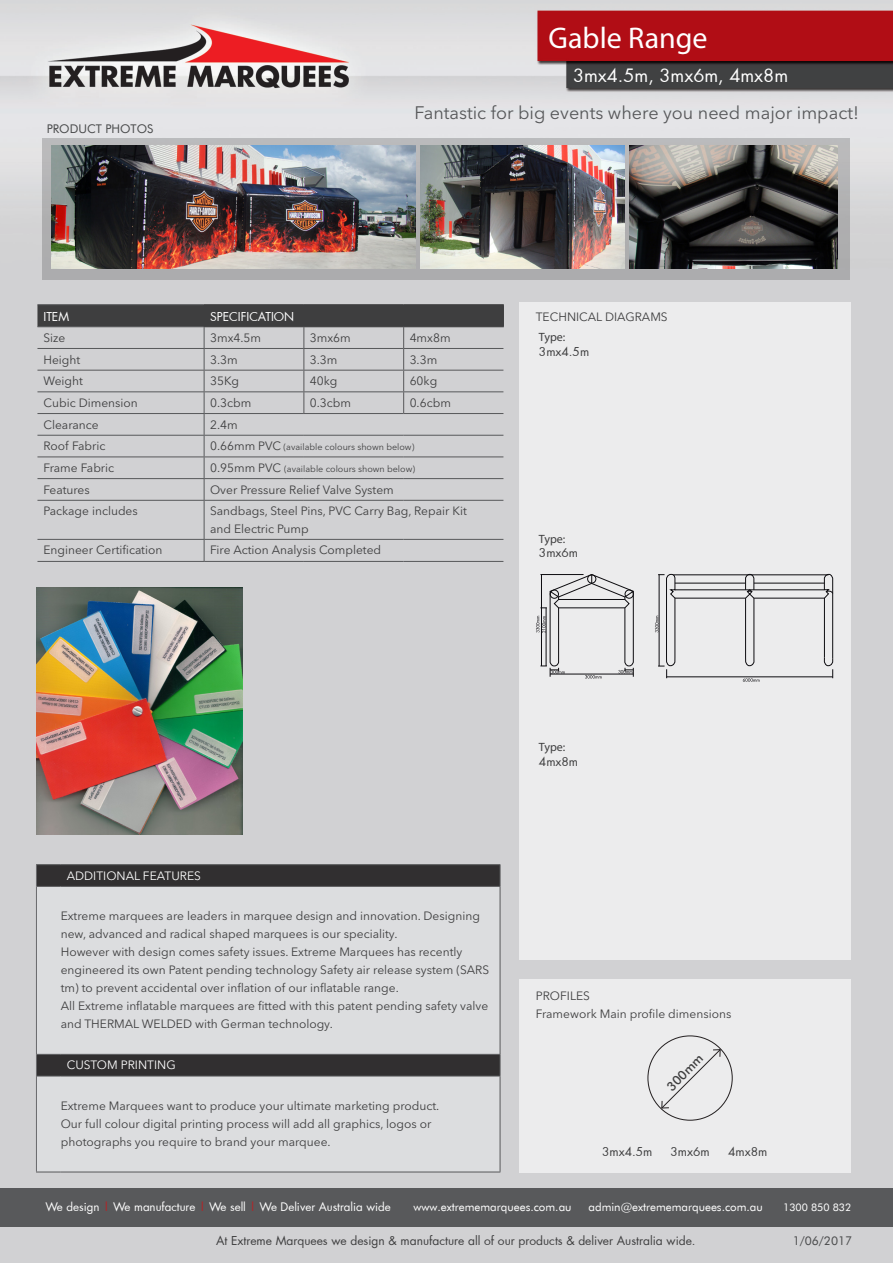
<style>
.page{position:relative;width:893px;height:1263px;background:#fff}
.page>*{position:absolute;margin:0;border:0;box-sizing:border-box;transform-origin:0 0}
.t1{font:30px "Myriad Pro";color:#fff}
.t2{font:18px "Avenir Next LT Pro";color:#57585a}
.t3{font:18px "Futura";color:#fff}
.size{font:500 12.75px "Futura BT";color:#3e3e3f}
._2017_Spec_Sheet_bas{font:12px/18px "Avenir Next LT Pro";color:#3e3e3f}
.EM_Footer_Text{font:12px "Futura";color:#3e3e3f}
.basic{font:12px "Futura";color:#3e3e3f}
._2017_Spec_sheet_Tab{font:12px "Avenir Next LT Pro";color:#fff}
.t4{font:12px "Futura BT";color:#4a4b4c}
.basic-2{font:12px "Futura";color:#fff}
.t5{font:12px "Myriad Pro";color:#3e3e3f}
.t6{font:11.55px "Futura BT";color:#fff}
.t7{font:11.55px "Futura";color:#fff}
.t8{font:10.5px "Futura BT";color:#fff}
._2017_Spec_Sheet_bas-2{font:9px "Avenir Next LT Pro";color:#3e3e3f}
.s1{font-size:12px}
.s2{color:#ba2024}
</style>
<div class="page">
<img style="left:0;top:0;width:893px;height:1263px">
<div style="left:519px;top:979px;width:331px;height:193px;background:#ececed"></div>
<div style="left:519px;top:303px;width:331px;height:657px;background:#ececed"></div>
<div style="left:43px;top:138px;width:807px;height:142px;background:linear-gradient(to right,#b1b1b3,#b1b1b3)"></div>
<img style="left:421px;top:146px;width:204px;height:123px">
<img style="left:51px;top:146px;width:365px;height:123px">
<img style="left:629px;top:146px;width:209px;height:123px">
<hr style="left:37px;top:304px;width:167px;height:1px;background:#57585a">
<hr style="left:37px;top:500px;width:167px;height:1px;background:#57585a">
<hr style="left:204px;top:500px;width:100px;height:1px;background:#57585a">
<hr style="left:204px;top:501px;width:1px;height:38px;background:#57585a">
<hr style="left:304px;top:500px;width:100px;height:1px;background:#57585a">
<hr style="left:404px;top:500px;width:99px;height:1px;background:#57585a">
<hr style="left:37px;top:539px;width:167px;height:1px;background:#57585a">
<hr style="left:204px;top:539px;width:100px;height:1px;background:#57585a">
<svg style="left:204px;top:540px;width:1px;height:21px"></svg>
<hr style="left:304px;top:539px;width:100px;height:1px;background:#57585a">
<hr style="left:404px;top:539px;width:99px;height:1px;background:#57585a">
<hr style="left:37px;top:561px;width:167px;height:1px;background:#57585a">
<hr style="left:204px;top:561px;width:100px;height:1px;background:#57585a">
<hr style="left:304px;top:561px;width:100px;height:1px;background:#57585a">
<hr style="left:404px;top:561px;width:99px;height:1px;background:#57585a">
<hr style="left:204px;top:304px;width:100px;height:1px;background:#3e3e3f">
<hr style="left:304px;top:304px;width:100px;height:1px;background:#3e3e3f">
<hr style="left:404px;top:304px;width:100px;height:1px;background:#3e3e3f">
<svg style="left:37px;top:305px;width:467px;height:195px;background:#bbbbbd"></svg>
<hr style="left:204px;top:326px;width:100px;height:1px;background:#3e3e3f">
<hr style="left:304px;top:326px;width:100px;height:1px;background:#3e3e3f">
<hr style="left:404px;top:326px;width:100px;height:1px;background:#3e3e3f">
<svg style="left:536px;top:574px;width:98px;height:104px"></svg>
<svg style="left:655px;top:574px;width:178px;height:108px"></svg>
<svg style="left:661px;top:1048px;width:60px;height:61px"></svg>
<div style="left:0;top:1188px;width:893px;height:38px;background:#58595b"></div>
<div style="left:61px;top:865px;width:439px;height:21px;background:#312f30"></div>
<svg style="left:37px;top:887px;width:463px;height:284px;background:#cfd0d2"></svg>
<hr style="left:61px;top:864px;width:439px;height:1px;background:#57585a">
<svg style="left:500px;top:865px;width:1px;height:21px"></svg>
<hr style="left:61px;top:886px;width:439px;height:1px;background:#57585a">
<hr style="left:500px;top:887px;width:1px;height:167px;background:#57585a">
<hr style="left:61px;top:1054px;width:439px;height:1px;background:#57585a">
<svg style="left:500px;top:1055px;width:1px;height:21px"></svg>
<hr style="left:61px;top:1076px;width:439px;height:1px;background:#57585a">
<hr style="left:500px;top:1076px;width:1px;height:95px;background:#57585a">
<svg style="left:36px;top:1171px;width:25px;height:1px"></svg>
<hr style="left:61px;top:1171px;width:439px;height:1px;background:#57585a">
<svg style="left:36px;top:864px;width:25px;height:23px"></svg>
<hr style="left:36px;top:886px;width:1px;height:168px;background:#69696c">
<svg style="left:36px;top:1054px;width:25px;height:23px"></svg>
<hr style="left:36px;top:1076px;width:1px;height:95px;background:#69696c">
<img style="left:36px;top:588px;width:207px;height:247px">
<p class="t4" style="left:47px;top:122px;width:108px">PRODUCT PHOTOS</p>
<p class="t1" style="left:549px;top:20px;width:161px">Gable Range</p>
<p class="t3" style="left:573px;top:63px;width:217px">3mx4.5m, 3mx6m, 4mx8m</p>
<p class="t2" style="left:414px;top:102px;width:446px">Fantastic for big events where you need major impact!</p>
<p class="basic-2" style="left:43px;top:308px;width:27px">ITEM</p>
<p class="basic-2" style="left:210px;top:308px;width:86px">SPECIFICATION</p>
<p class="_2017_Spec_Sheet_bas" style="left:43px;top:329px;width:23px">Size</p>
<p class="_2017_Spec_Sheet_bas" style="left:210px;top:329px;width:52px">3mx4.5m</p>
<p class="_2017_Spec_Sheet_bas" style="left:310px;top:329px;width:42px">3mx6m</p>
<p class="_2017_Spec_Sheet_bas" style="left:410px;top:329px;width:42px">4mx8m</p>
<p class="_2017_Spec_Sheet_bas" style="left:43px;top:350px;width:38px">Height</p>
<p class="_2017_Spec_Sheet_bas" style="left:210px;top:350px;width:29px">3.3m</p>
<p class="_2017_Spec_Sheet_bas" style="left:310px;top:350px;width:29px">3.3m</p>
<p class="_2017_Spec_Sheet_bas" style="left:410px;top:350px;width:29px">3.3m</p>
<p class="_2017_Spec_Sheet_bas" style="left:43px;top:372px;width:41px">Weight</p>
<p class="_2017_Spec_Sheet_bas" style="left:210px;top:372px;width:31px">35Kg</p>
<p class="_2017_Spec_Sheet_bas" style="left:310px;top:372px;width:29px">40kg</p>
<p class="_2017_Spec_Sheet_bas" style="left:410px;top:372px;width:29px">60kg</p>
<p class="_2017_Spec_Sheet_bas" style="left:43px;top:394px;width:96px">Cubic Dimension</p>
<p class="_2017_Spec_Sheet_bas" style="left:210px;top:394px;width:43px">0.3cbm</p>
<p class="_2017_Spec_Sheet_bas" style="left:310px;top:394px;width:43px">0.3cbm</p>
<p class="_2017_Spec_Sheet_bas" style="left:410px;top:394px;width:43px">0.6cbm</p>
<p class="_2017_Spec_Sheet_bas" style="left:43px;top:415px;width:57px">Clearance</p>
<p class="_2017_Spec_Sheet_bas" style="left:210px;top:415px;width:29px">2.4m</p>
<p class="_2017_Spec_Sheet_bas" style="left:43px;top:437px;width:64px">Roof Fabric</p>
<p class="_2017_Spec_Sheet_bas-2" style="left:210px;top:442px;width:206px"><span class="s1">0.66mm PVC</span> (available colours shown below)</p>
<p class="_2017_Spec_Sheet_bas" style="left:43px;top:459px;width:72px">Frame Fabric</p>
<p class="_2017_Spec_Sheet_bas-2" style="left:210px;top:463px;width:207px"><span class="s1">0.95mm PVC</span> (available colours shown below)</p>
<p class="_2017_Spec_Sheet_bas" style="left:43px;top:480px;width:48px">Features</p>
<p class="_2017_Spec_Sheet_bas" style="left:210px;top:480px;width:185px">Over Pressure Relief Valve System</p>
<p class="_2017_Spec_Sheet_bas" style="left:43px;top:502px;width:96px">Package includes</p>
<p class="_2017_Spec_Sheet_bas" style="left:210px;top:502px;width:258px">Sandbags, Steel Pins, PVC Carry Bag, Repair Kit</p>
<p class="_2017_Spec_Sheet_bas" style="left:210px;top:520px;width:100px">and Electric Pump</p>
<p class="_2017_Spec_Sheet_bas" style="left:43px;top:541px;width:120px">Engineer Certification</p>
<p class="_2017_Spec_Sheet_bas" style="left:210px;top:541px;width:173px">Fire Action Analysis Completed</p>
<p class="_2017_Spec_Sheet_bas" style="left:536px;top:307px;width:133px">TECHNICAL DIAGRAMS</p>
<p class="t5" style="left:539px;top:330px;width:28px">Type:</p>
<p class="basic" style="left:539px;top:343px;width:52px">3mx4.5m</p>
<p class="t5" style="left:539px;top:531px;width:28px">Type:</p>
<p class="basic" style="left:539px;top:544px;width:41px">3mx6m</p>
<p class="_2017_Spec_sheet_Tab" style="left:67px;top:868px;width:136px">ADDITIONAL FEATURES</p>
<p class="_2017_Spec_Sheet_bas" style="left:61px;top:906px;width:421px">Extreme marquees are leaders in marquee design and innovation. Designing new, advanced and radical shaped marquees is our speciality.</p>
<p class="_2017_Spec_Sheet_bas" style="left:61px;top:942px;width:430px">However with design comes safety issues. Extreme Marquees has recently engineered its own Patent pending technology Safety air release system (SARS tm) to prevent accidental over inflation of our inflatable range.</p>
<p class="_2017_Spec_Sheet_bas" style="left:61px;top:996px;width:429px">All Extreme inflatable marquees are fitted with this patent pending safety valve and THERMAL WELDED with German technology.</p>
<p class="_2017_Spec_sheet_Tab" style="left:67px;top:1058px;width:110px">CUSTOM PRINTING</p>
<p class="_2017_Spec_Sheet_bas" style="left:61px;top:1096px;width:380px">Extreme Marquees want to produce your ultimate marketing product.</p>
<p class="_2017_Spec_Sheet_bas" style="left:61px;top:1114px;width:372px">Our full colour digital printing process will add all graphics, logos or photographs you require to brand your marquee.</p>
<p class="t5" style="left:539px;top:740px;width:28px">Type:</p>
<p class="basic" style="left:539px;top:753px;width:41px">4mx8m</p>
<p class="_2017_Spec_Sheet_bas" style="left:536px;top:987px;width:56px">PROFILES</p>
<p class="_2017_Spec_Sheet_bas" style="left:536px;top:1005px;width:197px">Framework Main profile dimensions</p>
<p class="size" style="left:663px;top:1083px;width:47px;rotate:-45deg">300mm</p>
<p class="basic" style="left:602px;top:1143px;width:52px">3mx4.5m</p>
<p class="basic" style="left:670px;top:1143px;width:41px">3mx6m</p>
<p class="basic" style="left:728px;top:1143px;width:41px">4mx8m</p>
<p class="t7" style="left:46px;top:1199px;width:347px">We design <span class="s2">|</span> We manufacture <span class="s2">|</span> We sell <span class="s2">|</span> We Deliver Australia wide</p>
<p class="t6" style="left:414px;top:1200px;width:159px">www.extrememarquees.com.au</p>
<p class="t6" style="left:589px;top:1200px;width:176px">admin@extrememarquees.com.au</p>
<p class="t8" style="left:783px;top:1201px;width:70px">1300 850 832</p>
<p class="EM_Footer_Text" style="left:216px;top:1232px;width:481px">At Extreme Marquees we design &amp; manufacture all of our products &amp; deliver Australia wide.</p>
<p class="t4" style="left:793px;top:1233px;width:61px">1/06/2017</p>
</div>
